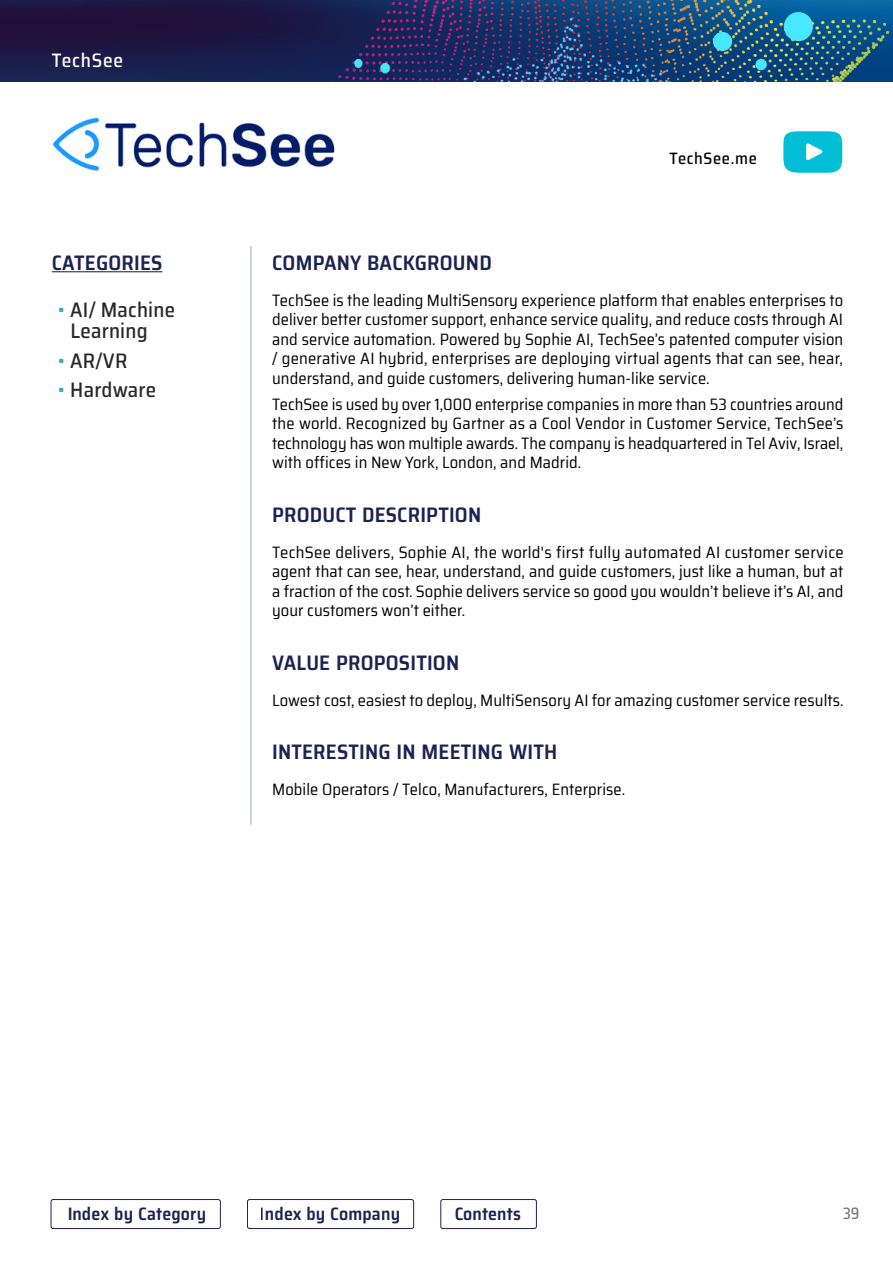
<style>
.page{position:relative;width:893px;height:1263px;background:#fff}
.page>*{position:absolute;margin:0;border:0;box-sizing:border-box;transform-origin:0 0}
.t1{font:600 semi-condensed 21px "Saira";letter-spacing:.01em;color:#1a2352}
.t2{font:500 semi-condensed 21px/21px "Saira";letter-spacing:.01em;color:#292829}
.t3{font:500 semi-condensed 19.5px "Saira";letter-spacing:.04em;color:#fff}
.t4{font:600 semi-condensed 18px "Saira";letter-spacing:.01em;color:#1a2352}
.t5{font:semi-condensed 16.5px/19.5px "Saira";letter-spacing:.005em;color:#000;text-align:justify}
.t6{font:500 semi-condensed 16.5px "Saira";letter-spacing:.04em;color:#000}
.t7{font:500 semi-condensed 16.5px "Saira";color:#77787b;scale:.9 1}
.s1{color:#49a9b7}
</style>
<div class="page">
<img style="left:0;top:0;width:232px;height:82px">
<img style="left:232px;top:0;width:661px;height:82px">
<div style="left:784px;top:12px;width:29px;height:29px;background:#47e7ff;border-radius:50%"></div>
<div style="left:755px;top:59px;width:12px;height:11px;background:#47e7ff;border-radius:50%"></div>
<div style="left:713px;top:32px;width:19px;height:19px;background:#47e7ff;border-radius:50%"></div>
<div style="left:51px;top:1199px;width:170px;height:30px;border:1px solid #1a2352;border-radius:2px"></div>
<div style="left:247px;top:1199px;width:167px;height:30px;border:1px solid #1a2352;border-radius:2px"></div>
<div style="left:440px;top:1199px;width:97px;height:30px;border:1px solid #1a2352;border-radius:2px"></div>
<hr style="left:250px;top:498px;width:2px;height:41px;background:#b9c3c9">
<hr style="left:250px;top:287px;width:2px;height:211px;background:#b9c3c9">
<hr style="left:250px;top:539px;width:2px;height:107px;background:#b9c3c9">
<hr style="left:250px;top:687px;width:2px;height:48px;background:#b9c3c9">
<hr style="left:250px;top:735px;width:2px;height:41px;background:#b9c3c9">
<hr style="left:250px;top:776px;width:2px;height:49px;background:#b9c3c9">
<hr style="left:250px;top:646px;width:2px;height:41px;background:#b9c3c9">
<hr style="left:250px;top:246px;width:2px;height:41px;background:#b9c3c9">
<svg style="left:783px;top:131px;width:59px;height:42px;background:#21c6db"></svg>
<hr style="left:52px;top:271px;width:110px;height:1px;background:#1a2352">
<img style="left:52px;top:116px;width:282px;height:56px">
<p class="t3" style="left:52px;top:45px;width:73px">TechSee</p>
<p class="t6" style="left:670px;top:146px;width:89px">TechSee.me</p>
<p class="t1" style="left:52px;top:247px;width:112px">CATEGORIES</p>
<p class="t1" style="left:272px;top:247px;width:221px">COMPANY BACKGROUND</p>
<p class="t2" style="left:71px;top:299px;width:106px;text-indent:-13px"><span class="s1">•</span> AI/ Machine<br>Learning</p>
<p class="t2" style="left:58px;top:349px;width:71px"><span class="s1">•</span> AR/VR</p>
<p class="t2" style="left:58px;top:379px;width:100px"><span class="s1">•</span> Hardware</p>
<p class="t5" style="left:272px;top:290px;width:573px">TechSee is the leading MultiSensory experience platform that enables enterprises to deliver better customer support, enhance service quality, and reduce costs through AI and service automation. Powered by Sophie AI, TechSee’s patented computer vision / generative AI hybrid, enterprises are deploying virtual agents that can see, hear, understand, and guide customers, delivering human-like service.</p>
<p class="t5" style="left:272px;top:394px;width:573px">TechSee is used by over 1,000 enterprise companies in more than 53 countries around the world. Recognized by Gartner as a Cool Vendor in Customer Service, TechSee’s technology has won multiple awards. The company is headquartered in Tel Aviv, Israel, with offices in New York, London, and Madrid.</p>
<p class="t1" style="left:272px;top:499px;width:211px">PRODUCT DESCRIPTION</p>
<p class="t5" style="left:272px;top:542px;width:573px">TechSee delivers, Sophie AI, the world's first fully automated AI customer service agent that can see, hear, understand, and guide customers, just like a human, but at a fraction of the cost. Sophie delivers service so good you wouldn’t believe it’s AI, and your customers won’t either.</p>
<p class="t1" style="left:272px;top:646px;width:189px">VALUE PROPOSITION</p>
<p class="t5" style="left:272px;top:690px;width:573px">Lowest cost, easiest to deploy, MultiSensory AI for amazing customer service results.</p>
<p class="t1" style="left:272px;top:736px;width:287px">INTERESTING IN MEETING WITH</p>
<p class="t5" style="left:272px;top:779px;width:355px">Mobile Operators / Telco, Manufacturers, Enterprise.</p>
<p class="t4" style="left:67px;top:1200px;width:140px">Index by Category</p>
<p class="t4" style="left:260px;top:1200px;width:142px">Index by Company</p>
<p class="t4" style="left:454px;top:1200px;width:69px">Contents</p>
<p class="t7" style="left:843px;top:1200px;width:20px">39</p>
</div>
